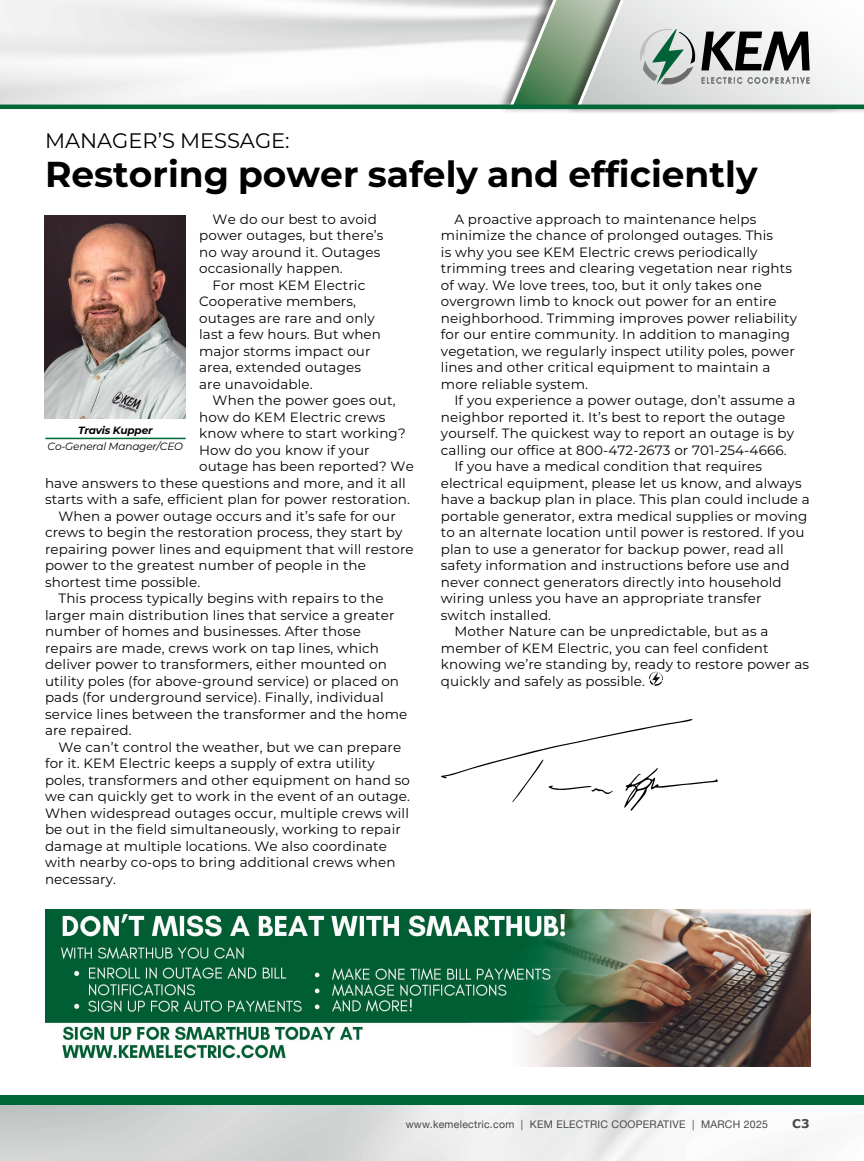
<style>
.page{position:relative;width:864px;height:1161px;background:#fff}
.page>*{position:absolute;margin:0;border:0;box-sizing:border-box;transform-origin:0 0}
.t1{font:700 36px "Montserrat";color:#000}
.t2{font:21px "Montserrat";color:#000}
.t3{font:13.5px/16.5px "Montserrat";letter-spacing:.01em;color:#000}
.t4{font:700 12px "Verdana";color:#474747}
.t5{font:10.5px "Helvetica Neue";letter-spacing:.025em;color:#474747}
.t6{font:italic 10.5px "Montserrat";letter-spacing:-.015em;color:#000}
.t7{font:italic 700 10.5px "Montserrat";letter-spacing:-.015em;color:#000}
</style>
<div class="page">
<div style="left:497px;top:0;width:345px;height:114px;background:#000;opacity:.5"></div>
<div style="left:565px;top:0;width:299px;height:114px;background:#000;opacity:.5"></div>
<svg style="left:649px;top:672px;width:14px;height:14px"></svg>
<img style="left:45px;top:215px;width:141px;height:203px">
<svg style="left:441px;top:719px;width:277px;height:92px"></svg>
<hr style="left:45px;top:438px;width:141px;height:1px;background:#006838">
<img style="left:45px;top:910px;width:765px;height:156px">
<div style="left:0;top:1095px;width:864px;height:10px;background:#006838"></div>
<svg style="left:506px;top:0;width:358px;height:111px"></svg>
<hr style="left:0;top:105px;width:864px;height:4px;background:#006838">
<h2 class="t2" style="left:45px;top:127px;width:246px">MANAGER’S MESSAGE:</h2>
<h1 class="t1" style="left:45px;top:149px;width:714px">Restoring power safely and efficiently</h1>
<p class="t3" style="left:199px;top:210px;width:186px;text-indent:14px">We do our best to avoid power outages, but there’s no way around it. Outages occasionally happen.</p>
<p class="t3" style="left:199px;top:276px;width:183px;text-indent:14px">For most KEM Electric<br>Cooperative members, outages are rare and only last a few hours. But when major storms impact our area, extended outages are unavoidable.</p>
<p class="t3" style="left:213px;top:392px;width:184px">When the power goes out,</p>
<p class="t3" style="left:199px;top:408px;width:188px">how do KEM Electric crews</p>
<p class="t3" style="left:199px;top:425px;width:208px">know where to start working?</p>
<p class="t3" style="left:199px;top:441px;width:172px">How do you know if your</p>
<p class="t3" style="left:199px;top:458px;width:216px">outage has been reported? We</p>
<p class="t3" style="left:45px;top:474px;width:362px">have answers to these questions and more, and it all</p>
<p class="t3" style="left:45px;top:491px;width:367px">starts with a safe, efficient plan for power restoration.</p>
<p class="t3" style="left:59px;top:507px;width:339px">When a power outage occurs and it’s safe for our</p>
<p class="t3" style="left:45px;top:524px;width:359px">crews to begin the restoration process, they start by</p>
<p class="t3" style="left:45px;top:540px;width:370px">repairing power lines and equipment that will restore</p>
<p class="t3" style="left:45px;top:557px;width:323px">power to the greatest number of people in the</p>
<p class="t3" style="left:45px;top:573px;width:157px">shortest time possible.</p>
<p class="t3" style="left:59px;top:590px;width:327px">This process typically begins with repairs to the</p>
<p class="t3" style="left:45px;top:606px;width:351px">larger main distribution lines that service a greater</p>
<p class="t3" style="left:45px;top:623px;width:317px">number of homes and businesses. After those</p>
<p class="t3" style="left:45px;top:639px;width:336px">repairs are made, crews work on tap lines, which</p>
<p class="t3" style="left:45px;top:656px;width:343px">deliver power to transformers, either mounted on</p>
<p class="t3" style="left:45px;top:672px;width:356px">utility poles (for above-ground service) or placed on</p>
<p class="t3" style="left:45px;top:689px;width:340px">pads (for underground service). Finally, individual</p>
<p class="t3" style="left:45px;top:705px;width:364px">service lines between the transformer and the home</p>
<p class="t3" style="left:45px;top:722px;width:88px">are repaired.</p>
<p class="t3" style="left:59px;top:738px;width:344px">We can’t control the weather, but we can prepare</p>
<p class="t3" style="left:45px;top:755px;width:331px">for it. KEM Electric keeps a supply of extra utility</p>
<p class="t3" style="left:45px;top:771px;width:367px">poles, transformers and other equipment on hand so</p>
<p class="t3" style="left:45px;top:788px;width:367px">we can quickly get to work in the event of an outage.</p>
<p class="t3" style="left:45px;top:804px;width:366px">When widespread outages occur, multiple crews will</p>
<p class="t3" style="left:45px;top:821px;width:357px">be out in the field simultaneously, working to repair</p>
<p class="t3" style="left:45px;top:837px;width:344px">damage at multiple locations. We also coordinate</p>
<p class="t3" style="left:45px;top:854px;width:352px">with nearby co-ops to bring additional crews when</p>
<p class="t3" style="left:45px;top:870px;width:73px">necessary.</p>
<p class="t3" style="left:441px;top:210px;width:358px;text-indent:14px">A proactive approach to maintenance helps minimize the chance of prolonged outages. This<br>is why you see KEM Electric crews periodically trimming trees and clearing vegetation near rights of way. We love trees, too, but it only takes one overgrown limb to knock out power for an entire neighborhood. Trimming improves power reliability for our entire community. In addition to managing vegetation, we regularly inspect utility poles, power lines and other critical equipment to maintain a more reliable system.</p>
<p class="t3" style="left:454px;top:392px;width:343px">If you experience a power outage, don’t assume a</p>
<p class="t3" style="left:441px;top:408px;width:346px">neighbor reported it. It’s best to report the outage</p>
<p class="t3" style="left:441px;top:425px;width:355px">yourself. The quickest way to report an outage is by</p>
<p class="t3" style="left:441px;top:441px;width:347px">calling our office at 800-472-2673 or 701-254-4666.</p>
<p class="t3" style="left:454px;top:458px;width:309px">If you have a medical condition that requires</p>
<p class="t3" style="left:441px;top:474px;width:362px">electrical equipment, please let us know, and always</p>
<p class="t3" style="left:441px;top:491px;width:370px">have a backup plan in place. This plan could include a</p>
<p class="t3" style="left:441px;top:507px;width:368px">portable generator, extra medical supplies or moving</p>
<p class="t3" style="left:441px;top:524px;width:365px">to an alternate location until power is restored. If you</p>
<p class="t3" style="left:441px;top:540px;width:344px">plan to use a generator for backup power, read all</p>
<p class="t3" style="left:441px;top:557px;width:350px">safety information and instructions before use and</p>
<p class="t3" style="left:441px;top:573px;width:342px">never connect generators directly into household</p>
<p class="t3" style="left:441px;top:590px;width:322px">wiring unless you have an appropriate transfer</p>
<p class="t3" style="left:441px;top:606px;width:112px">switch installed.</p>
<p class="t3" style="left:454px;top:623px;width:316px">Mother Nature can be unpredictable, but as a</p>
<p class="t3" style="left:441px;top:639px;width:329px">member of KEM Electric, you can feel confident</p>
<p class="t3" style="left:441px;top:656px;width:370px">knowing we’re standing by, ready to restore power as</p>
<p class="t3" style="left:441px;top:672px;width:206px">quickly and safely as possible.</p>
<p class="t7" style="left:78px;top:423px;width:76px">Travis Kupper</p>
<p class="t6" style="left:48px;top:439px;width:137px">Co-General Manager/CEO</p>
<p class="t5" style="left:406px;top:1116px;width:364px">www.kemelectric.com | KEM ELECTRIC COOPERATIVE | MARCH 2025</p>
<p class="t4" style="left:792px;top:1115px;width:19px">C3</p>
</div>
